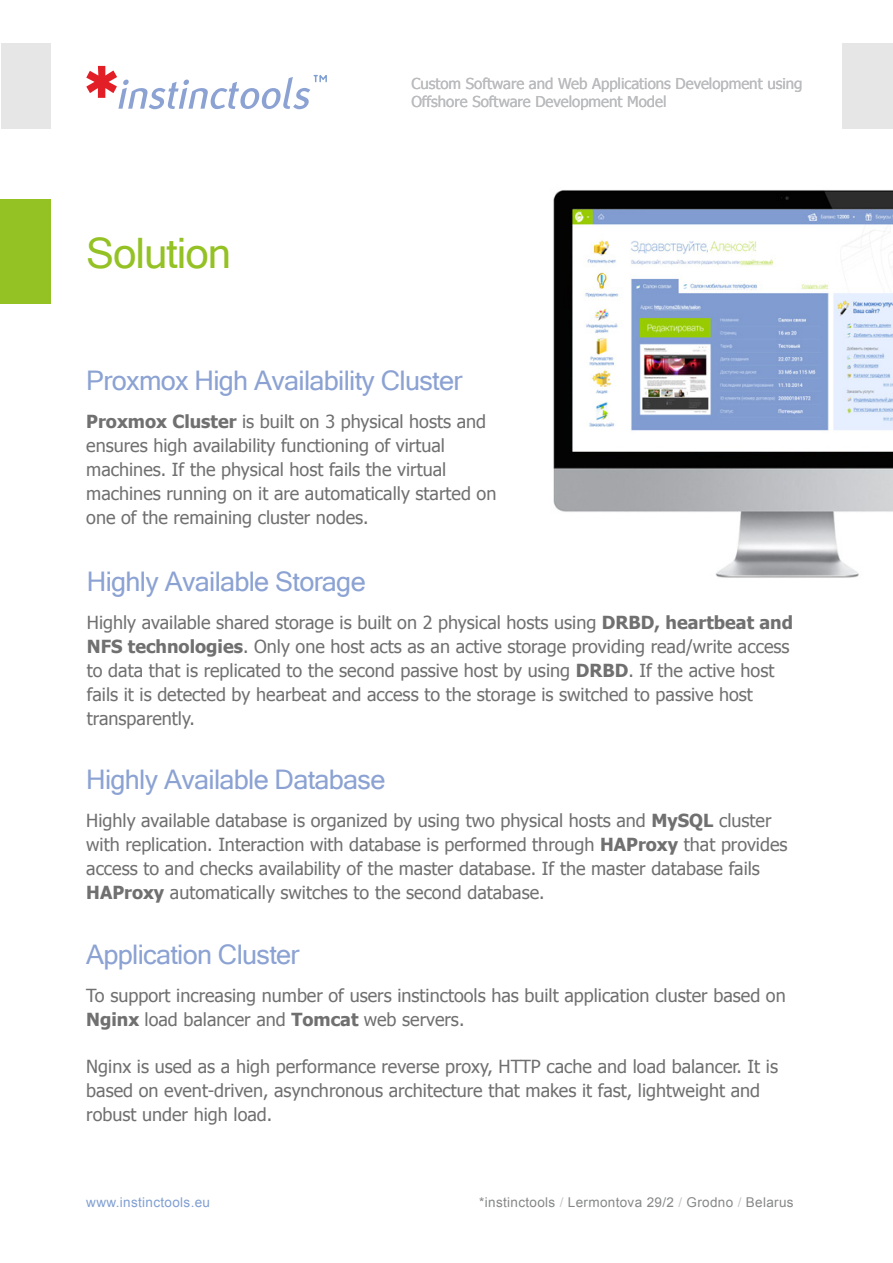
<style>
.page{position:relative;width:893px;height:1263px;background:#fff}
.page>*{position:absolute;margin:0;border:0;box-sizing:border-box;transform-origin:0 0}
.t1{font:42px "Microsoft Sans Serif";letter-spacing:-.025em;color:#94c124}
.t2{font:27px "Microsoft Sans Serif";letter-spacing:-.025em;color:#8ba2d3}
.t3{font:18px/24px "Tahoma";color:#717070}
.t4{font:15px/18px "Tahoma";color:#bbbcbe}
.t5{font:13.5px "Arial";letter-spacing:.025em;color:#868787}
.t6{font:13.5px "Arial";letter-spacing:.025em;color:#809fd2}
.s1{font-weight:700}
.s2{color:#c6c5c5}
</style>
<div class="page">
<div style="left:0;top:200px;width:51px;height:104px;background:#94c124"></div>
<div style="left:842px;top:43px;width:51px;height:86px;background:#e6e6e6"></div>
<div style="left:1px;top:43px;width:49px;height:86px;background:#e6e6e6"></div>
<svg style="left:86px;top:66px;width:241px;height:43px"></svg>
<img style="left:553px;top:190px;width:340px;height:388px">
<h1 class="t1" style="left:86px;top:229px;width:146px">Solution</h1>
<p class="t4" style="left:411px;top:74px;width:393px">Custom Software and Web Applications Development using<br>Offshore Software Development Model</p>
<h2 class="t2" style="left:86px;top:365px;width:378px">Proxmox High Availability Cluster</h2>
<p class="t3" style="left:86px;top:409px;width:412px"><span class="s1">Proxmox Cluster</span> is built on 3 physical hosts and ensures high availability functioning of virtual machines. If the physical host fails the virtual machines running on it are automatically started on one of the remaining cluster nodes.</p>
<h2 class="t2" style="left:87px;top:566px;width:280px">Highly Available Storage</h2>
<p class="t3" style="left:87px;top:609px;width:708px">Highly available shared storage is built on 2 physical hosts using <span class="s1">DRBD, heartbeat and NFS technologies</span>. Only one host acts as an active storage providing read/write access to data that is replicated to the second passive host by using <span class="s1">DRBD</span>. If the active host fails it is detected by hearbeat and access to the storage is switched to passive host transparently.</p>
<h2 class="t2" style="left:86px;top:764px;width:301px">Highly Available Database</h2>
<p class="t3" style="left:86px;top:807px;width:703px">Highly available database is organized by using two physical hosts and <span class="s1">MySQL</span> cluster with replication. Interaction with database is performed through <span class="s1">HAProxy</span> that provides access to and checks availability of the master database. If the master database fails <span class="s1">HAProxy</span> automatically switches to the second database.</p>
<h2 class="t2" style="left:86px;top:939px;width:215px">Application Cluster</h2>
<p class="t3" style="left:86px;top:982px;width:701px">To support increasing number of users instinctools has built application cluster based on<br><span class="s1">Nginx</span> load balancer and <span class="s1">Tomcat</span> web servers.</p>
<p class="t3" style="left:86px;top:1053px;width:693px">Nginx is used as a high performance reverse proxy, HTTP cache and load balancer. It is based on event-driven, asynchronous architecture that makes it fast, lightweight and robust under high load.</p>
<p class="t6" style="left:86px;top:1194px;width:125px">www.instinctools.eu</p>
<p class="t5" style="left:479px;top:1194px;width:316px">*instinctools <span class="s2">/</span> Lermontova 29/2 <span class="s2">/</span> Grodno <span class="s2">/</span> Belarus</p>
</div>
